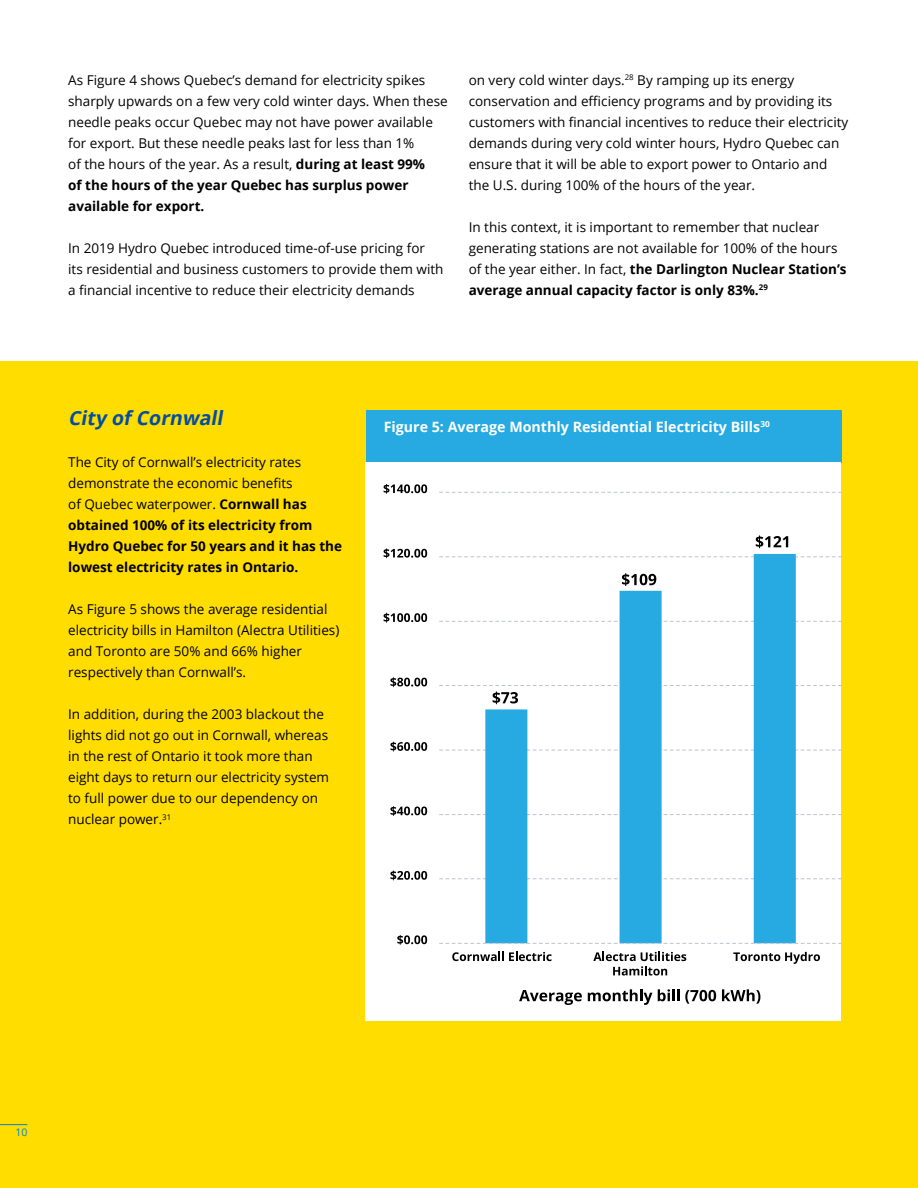
<style>
.page{position:relative;width:918px;height:1188px;background:#fff}
.page>*{position:absolute;margin:0;border:0;box-sizing:border-box;transform-origin:0 0}
.t1{font:italic 700 19.5px "Open Sans";color:#034ea2}
.t2{font:700 14.25px "Open Sans";color:#fff}
.t3{font:13.5px/21px "Open Sans";color:#000}
.t4{font:700 13.5px/21px "Open Sans";color:#000}
.t5{font:10.5px "Open Sans";color:#0083ca}
.s1{font-weight:700}
.s2{font-weight:400}
</style>
<div class="page">
<div style="left:0;top:361px;width:918px;height:827px;background:#fd0"></div>
<div style="left:366px;top:410px;width:475px;height:53px;background:#27aae1"></div>
<div style="left:366px;top:463px;width:475px;height:558px;background:#fff"></div>
<svg style="left:439px;top:492px;width:403px;height:1px"></svg>
<svg style="left:439px;top:556px;width:403px;height:1px"></svg>
<svg style="left:439px;top:621px;width:403px;height:1px"></svg>
<svg style="left:439px;top:750px;width:403px;height:1px"></svg>
<svg style="left:439px;top:814px;width:403px;height:1px"></svg>
<svg style="left:439px;top:878px;width:403px;height:1px"></svg>
<svg style="left:485px;top:554px;width:311px;height:389px"></svg>
<svg style="left:439px;top:943px;width:403px;height:1px"></svg>
<svg style="left:397px;top:935px;width:30px;height:10px"></svg>
<svg style="left:390px;top:871px;width:37px;height:9px"></svg>
<svg style="left:390px;top:806px;width:37px;height:10px"></svg>
<svg style="left:390px;top:742px;width:37px;height:9px"></svg>
<svg style="left:390px;top:677px;width:37px;height:10px"></svg>
<svg style="left:384px;top:613px;width:43px;height:10px"></svg>
<svg style="left:384px;top:548px;width:43px;height:10px"></svg>
<svg style="left:384px;top:484px;width:43px;height:10px"></svg>
<svg style="left:452px;top:952px;width:100px;height:9px"></svg>
<svg style="left:593px;top:952px;width:93px;height:24px"></svg>
<svg style="left:519px;top:990px;width:63px;height:15px"></svg>
<svg style="left:588px;top:989px;width:64px;height:16px"></svg>
<svg style="left:658px;top:989px;width:21px;height:12px"></svg>
<svg style="left:685px;top:990px;width:31px;height:14px"></svg>
<svg style="left:722px;top:989px;width:38px;height:15px"></svg>
<svg style="left:733px;top:952px;width:87px;height:12px"></svg>
<svg style="left:439px;top:685px;width:403px;height:19px"></svg>
<svg style="left:622px;top:573px;width:34px;height:13px"></svg>
<svg style="left:756px;top:535px;width:32px;height:13px"></svg>
<svg style="left:0;top:1124px;width:27px;height:1px"></svg>
<p class="t3" style="left:68px;top:69px;width:381px">As Figure 4 shows Quebec’s demand for electricity spikes sharply upwards on a few very cold winter days. When these needle peaks occur Quebec may not have power available for export. But these needle peaks last for less than 1%<br>of the hours of the year. As a result, <span class="s1">during at least 99%<br>of the hours of the year Quebec has surplus power available for export.</span></p>
<p class="t3" style="left:68px;top:237px;width:377px">In 2019 Hydro Quebec introduced time-of-use pricing for<br>its residential and business customers to provide them with a financial incentive to reduce their electricity demands</p>
<p class="t3" style="left:469px;top:69px;width:381px">on very cold winter days.<sup>28</sup> By ramping up its energy conservation and efficiency programs and by providing its customers with financial incentives to reduce their electricity demands during very cold winter hours, Hydro Quebec can ensure that it will be able to export power to Ontario and the U.S. during 100% of the hours of the year.</p>
<p class="t3" style="left:469px;top:216px;width:379px">In this context, it is important to remember that nuclear generating stations are not available for 100% of the hours of the year either. In fact, <span class="s1">the Darlington Nuclear Station’s average annual capacity factor is only 83%.</span><sup>29</sup></p>
<h1 class="t1" style="left:68px;top:404px;width:160px">City of Cornwall</h1>
<p class="t4" style="left:68px;top:451px;width:275px"><span class="s2">The City of Cornwall’s electricity rates demonstrate the economic benefits<br>of Quebec waterpower.</span> Cornwall has obtained 100% of its electricity from Hydro Quebec for 50 years and it has the lowest electricity rates in Ontario.</p>
<p class="t3" style="left:68px;top:598px;width:273px">As Figure 5 shows the average residential electricity bills in Hamilton (Alectra Utilities) and Toronto are 50% and 66% higher respectively than Cornwall’s.</p>
<p class="t3" style="left:68px;top:703px;width:262px">In addition, during the 2003 blackout the lights did not go out in Cornwall, whereas in the rest of Ontario it took more than eight days to return our electricity system to full power due to our dependency on nuclear power.<sup>31</sup></p>
<p class="t2" style="left:384px;top:417px;width:388px">Figure 5: Average Monthly Residential Electricity Bills<sup>30</sup></p>
<p class="t5" style="left:15px;top:1125px;width:14px">10</p>
</div>
